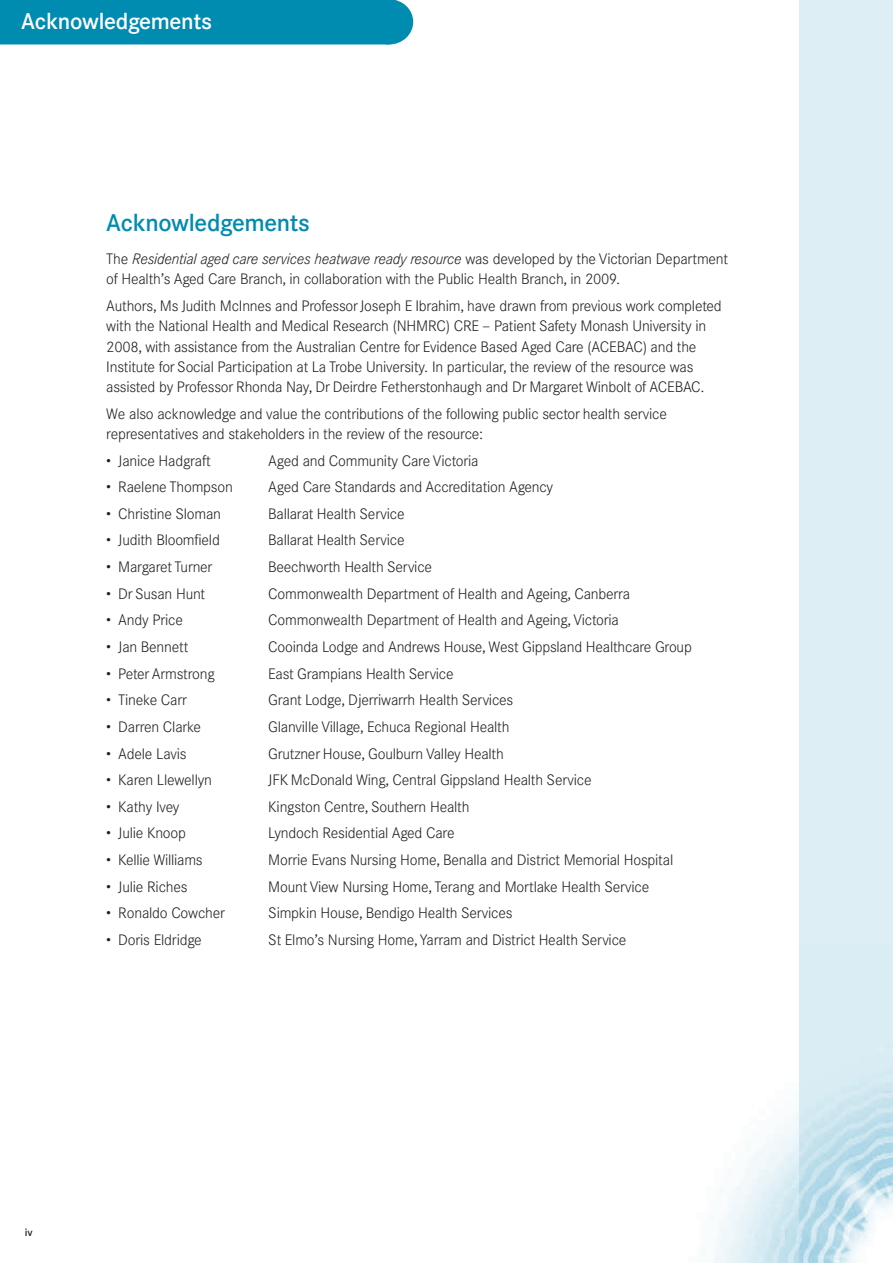
<style>
.page{position:relative;width:893px;height:1263px;background:#fff}
.page>*{position:absolute;margin:0;border:0;box-sizing:border-box;transform-origin:0 0}
.t1{font:500 24px "Corporate SBQ";letter-spacing:-.015em;color:#008bb0}
.t2{font:500 22.5px "Corporate SBQ";letter-spacing:-.015em;color:#fff}
.t3{font:300 15px/20.2px "Corporate SBQ";letter-spacing:-.015em;color:#231f20}
.t4{font:500 10.5px "Corporate SBQ";color:#231f20}
.s1{font-style:italic}
</style>
<div class="page">
<div style="left:800px;top:0;width:93px;height:1263px;background:#ddeef5"></div>
<div style="left:0;top:0;width:413px;height:44px;background:#008bb0"></div>
<img style="left:714px;top:945px;width:179px;height:318px">
<h2 class="t2" style="left:21px;top:8px;width:192px">Acknowledgements</h2>
<h1 class="t1" style="left:106px;top:208px;width:205px">Acknowledgements</h1>
<p class="t3" style="left:106px;top:249px;width:623px">The <span class="s1">Residential aged care services heatwave ready resource</span> was developed by the Victorian Department of Health’s Aged Care Branch, in collaboration with the Public Health Branch, in 2009.</p>
<p class="t3" style="left:106px;top:296px;width:617px">Authors, Ms Judith McInnes and Professor Joseph E Ibrahim, have drawn from previous work completed with the National Health and Medical Research (NHMRC) CRE — Patient Safety Monash University in 2008, with assistance from the Australian Centre for Evidence Based Aged Care (ACEBAC) and the Institute for Social Participation at La Trobe University. In particular, the review of the resource was assisted by Professor Rhonda Nay, Dr Deirdre Fetherstonhaugh and Dr Margaret Winbolt of ACEBAC.</p>
<p class="t3" style="left:106px;top:403px;width:562px">We also acknowledge and value the contributions of the following public sector health service representatives and stakeholders in the review of the resource:</p>
<p class="t3" style="left:106px;top:450px;width:106px">• Janice Hadgraft</p>
<p class="t3" style="left:268px;top:450px;width:212px">Aged and Community Care Victoria</p>
<p class="t3" style="left:106px;top:477px;width:128px">• Raelene Thompson</p>
<p class="t3" style="left:268px;top:477px;width:286px">Aged Care Standards and Accreditation Agency</p>
<p class="t3" style="left:106px;top:504px;width:116px">• Christine Sloman</p>
<p class="t3" style="left:268px;top:504px;width:138px">Ballarat Health Service</p>
<p class="t3" style="left:106px;top:530px;width:115px">• Judith Bloomfield</p>
<p class="t3" style="left:268px;top:530px;width:138px">Ballarat Health Service</p>
<p class="t3" style="left:106px;top:557px;width:108px">• Margaret Turner</p>
<p class="t3" style="left:268px;top:557px;width:165px">Beechworth Health Service</p>
<p class="t3" style="left:106px;top:583px;width:101px">• Dr Susan Hunt</p>
<p class="t3" style="left:268px;top:583px;width:363px">Commonwealth Department of Health and Ageing, Canberra</p>
<p class="t3" style="left:106px;top:610px;width:78px">• Andy Price</p>
<p class="t3" style="left:268px;top:610px;width:352px">Commonwealth Department of Health and Ageing, Victoria</p>
<p class="t3" style="left:106px;top:637px;width:84px">• Jan Bennett</p>
<p class="t3" style="left:268px;top:637px;width:425px">Cooinda Lodge and Andrews House, West Gippsland Healthcare Group</p>
<p class="t3" style="left:106px;top:663px;width:110px">• Peter Armstrong</p>
<p class="t3" style="left:268px;top:663px;width:187px">East Grampians Health Service</p>
<p class="t3" style="left:106px;top:690px;width:82px">• Tineke Carr</p>
<p class="t3" style="left:268px;top:690px;width:246px">Grant Lodge, Djerriwarrh Health Services</p>
<p class="t3" style="left:106px;top:717px;width:96px">• Darren Clarke</p>
<p class="t3" style="left:268px;top:717px;width:243px">Glanville Village, Echuca Regional Health</p>
<p class="t3" style="left:106px;top:743px;width:82px">• Adele Lavis</p>
<p class="t3" style="left:268px;top:743px;width:237px">Grutzner House, Goulburn Valley Health</p>
<p class="t3" style="left:106px;top:770px;width:107px">• Karen Llewellyn</p>
<p class="t3" style="left:268px;top:770px;width:325px">JFK McDonald Wing, Central Gippsland Health Service</p>
<p class="t3" style="left:106px;top:796px;width:75px">• Kathy Ivey</p>
<p class="t3" style="left:268px;top:796px;width:203px">Kingston Centre, Southern Health</p>
<p class="t3" style="left:106px;top:823px;width:81px">• Julie Knoop</p>
<p class="t3" style="left:268px;top:823px;width:188px">Lyndoch Residential Aged Care</p>
<p class="t3" style="left:106px;top:850px;width:98px">• Kellie Williams</p>
<p class="t3" style="left:268px;top:850px;width:406px">Morrie Evans Nursing Home, Benalla and District Memorial Hospital</p>
<p class="t3" style="left:106px;top:876px;width:83px">• Julie Riches</p>
<p class="t3" style="left:268px;top:876px;width:382px">Mount View Nursing Home, Terang and Mortlake Health Service</p>
<p class="t3" style="left:106px;top:903px;width:120px">• Ronaldo Cowcher</p>
<p class="t3" style="left:268px;top:903px;width:246px">Simpkin House, Bendigo Health Services</p>
<p class="t3" style="left:106px;top:930px;width:97px">• Doris Eldridge</p>
<p class="t3" style="left:268px;top:930px;width:360px">St Elmo’s Nursing Home, Yarram and District Health Service</p>
<p class="t4" style="left:25px;top:1225px;width:9px">iv</p>
</div>
